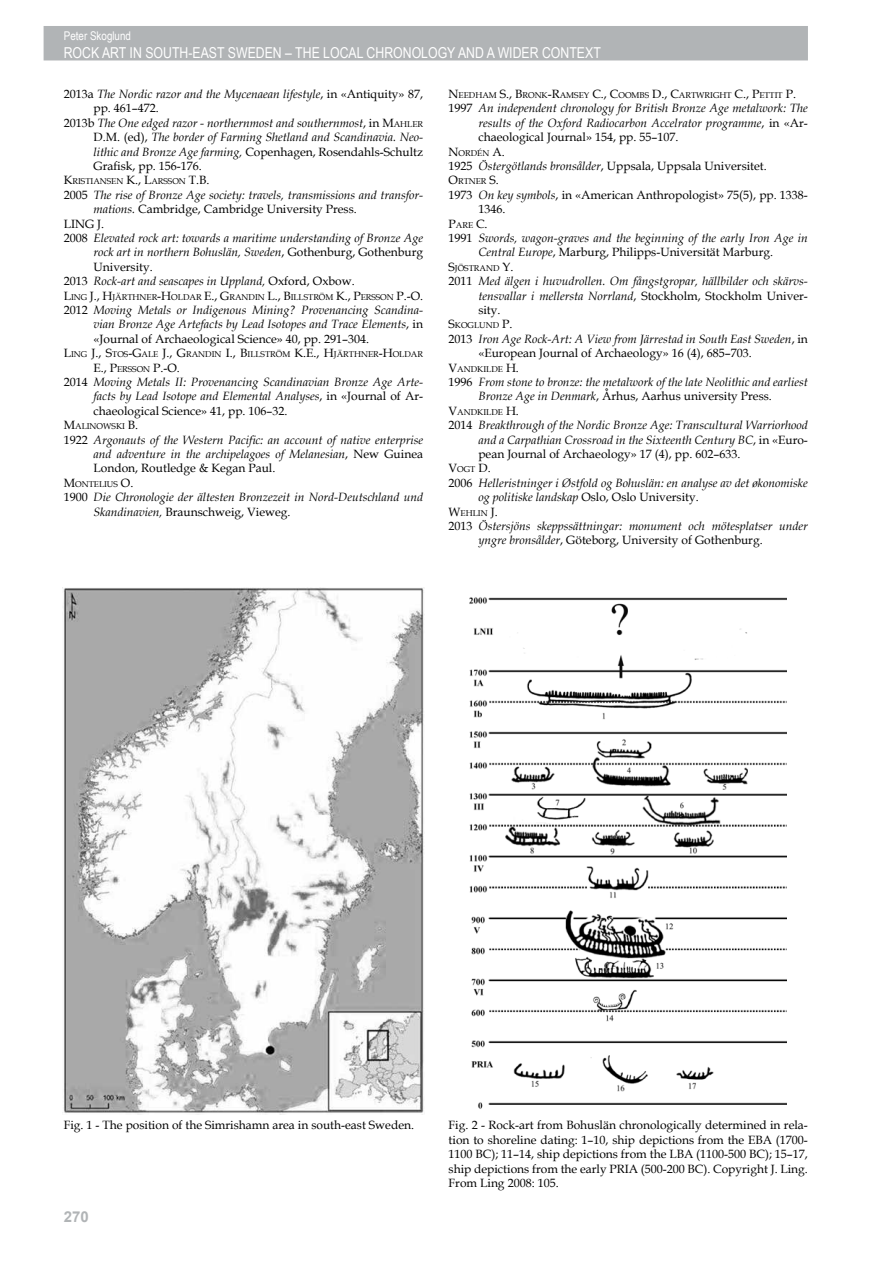
<style>
.page{position:relative;width:893px;height:1263px;background:#fff}
.page>*{position:absolute;margin:0;border:0;box-sizing:border-box;transform-origin:0 0}
.t1{font:15px "Arial Narrow";color:#fff}
.t2{font:700 15px "Arial";color:#b1b4b6}
.t3{font:italic 12px/14.4px "Book Antiqua";color:#000;text-align:justify}
.t4{font:12px/14.4px "Book Antiqua";color:#000}
.t5{font:12px "Book Antiqua";color:#000}
.t6{font:12px "Arial Narrow";color:#fff}
.t7{font:8.4px "Book Antiqua";color:#000}
.s1{font-style:normal}
.s2{font-style:normal;font-size:8.4px}
.s3{font-style:italic}
.s4{font-size:12px}
.s5{font-size:8.4px}
</style>
<div class="page">
<div style="left:44px;top:26px;width:764px;height:34px;background:#b1b4b6"></div>
<img style="left:63px;top:587px;width:361px;height:527px">
<img style="left:470px;top:597px;width:317px;height:512px">
<p class="t6" style="left:64px;top:27px;width:69px">Peter Skoglund</p>
<p class="t1" style="left:64px;top:41px;width:539px">ROCK ART IN SOUTH-EAST SWEDEN – THE LOCAL CHRONOLOGY AND A WIDER CONTEXT</p>
<p class="t3" style="left:64px;top:86px;width:361px"><span class="s1">2013a</span> The Nordic razor and the Mycenaean lifestyle<span class="s1">, in «Antiquity» 87,</span></p>
<p class="t4" style="left:94px;top:101px;width:67px">pp. 461–472.</p>
<p class="t3" style="left:64px;top:115px;width:360px"><span class="s1">2013b</span> The One edged razor - northernmost and southernmost<span class="s1">, in</span> <span class="s1">M</span><span class="s2">AHLER</span></p>
<p class="t3" style="left:94px;top:130px;width:331px"><span class="s1">D.M.</span> <span class="s1">(ed),</span> The border of Farming Shetland and Scandinavia. Neo-</p>
<p class="t4" style="left:94px;top:144px;width:331px"><span class="s3">lithic and Bronze Age farming,</span> Copenhagen, Rosendahls-Schultz</p>
<p class="t4" style="left:94px;top:158px;width:110px">Grafisk, pp. 156-176.</p>
<p class="t7" style="left:64px;top:176px;width:147px"><span class="s4">K</span>RISTIANSEN <span class="s4">K., L</span>ARSSON <span class="s4">T.B.</span></p>
<p class="t3" style="left:64px;top:187px;width:361px"><span class="s1">2005</span> The rise of Bronze Age society: travels, transmissions and transfor-</p>
<p class="t4" style="left:94px;top:202px;width:265px"><span class="s3">mations.</span> Cambridge, Cambridge University Press.</p>
<p class="t4" style="left:64px;top:216px;width:42px">LING J.</p>
<p class="t3" style="left:64px;top:230px;width:361px"><span class="s1">2008</span> Elevated rock art: towards a maritime understanding of Bronze Age</p>
<p class="t3" style="left:94px;top:245px;width:331px">rock art in northern Bohuslän, Sweden<span class="s1">, Gothenburg, Gothenburg</span></p>
<p class="t4" style="left:94px;top:259px;width:61px">University.</p>
<p class="t3" style="left:64px;top:274px;width:292px"><span class="s1">2013</span> Rock-art and seascapes in Uppland, <span class="s1">Oxford, Oxbow.</span></p>
<p class="t7" style="left:64px;top:291px;width:361px"><span class="s4">L</span>ING <span class="s4">J., H</span>JÄRTHNER<span class="s4">-H</span>OLDAR <span class="s4">E., G</span>RANDIN <span class="s4">L., B</span>ILLSTRÖM <span class="s4">K., P</span>ERSSON <span class="s4">P.-O.</span></p>
<p class="t3" style="left:94px;top:302px;width:331px;text-indent:-30px"><span class="s1">2012</span> Moving Metals or Indigenous Mining? Provenancing Scandina&shy;vian Bronze Age Artefacts by Lead Isotopes and Trace Elements<span class="s1">, in «Journal of Archaeological Science» 40, pp. 291–304.</span></p>
<p class="t7" style="left:64px;top:349px;width:360px"><span class="s4">L</span>ING <span class="s4">J., S</span>TOS<span class="s4">-G</span>ALE <span class="s4">J., G</span>RANDIN <span class="s4">I., B</span>ILLSTRÖM <span class="s4">K.E., H</span>JÄRTHNER<span class="s4">-H</span>OLDAR</p>
<p class="t5" style="left:94px;top:359px;width:88px">E., P<span class="s5">ERSSON</span> P.-O.</p>
<p class="t3" style="left:64px;top:374px;width:361px"><span class="s1">2014</span> Moving Metals II: Provenancing Scandinavian Bronze Age Arte-</p>
<p class="t3" style="left:94px;top:389px;width:331px">facts by Lead Isotope and Elemental Analyses<span class="s1">, in «Journal of Ar-</span></p>
<p class="t4" style="left:94px;top:403px;width:195px">chaeological Science» 41, pp. 106–32.</p>
<p class="t7" style="left:64px;top:421px;width:76px"><span class="s4">M</span>ALINOWSKI <span class="s4">B.</span></p>
<p class="t3" style="left:94px;top:432px;width:331px;text-indent:-30px"><span class="s1">1922</span> Argonauts of the Western Pacific: an account of native enterprise and adventure in the archipelagoes of Melanesian<span class="s1">, New Guinea London, Routledge &amp; Kegan Paul.</span></p>
<p class="t7" style="left:64px;top:478px;width:71px"><span class="s4">M</span>ONTELIUS <span class="s4">O.</span></p>
<p class="t3" style="left:94px;top:490px;width:331px;text-indent:-30px"><span class="s1">1900</span> Die Chronologie der ältesten Bronzezeit in Nord-Deutschland und<br>Skandinavien, <span class="s1">Braunschweig, Vieweg.</span></p>
<p class="t7" style="left:449px;top:89px;width:349px"><span class="s4">N</span>EEDHAM <span class="s4">S., B</span>RONK<span class="s4">-R</span>AMSEY <span class="s4">C., C</span>OOMBS <span class="s4">D., C</span>ARTWRIGHT <span class="s4">C., P</span>ETTIT <span class="s4">P.</span></p>
<p class="t3" style="left:478px;top:101px;width:331px;text-indent:-30px"><span class="s1">1997</span> An independent chronology for British Bronze Age metalwork: The results of the Oxford Radiocarbon Accelrator programme<span class="s1">, in «Ar&shy;chaeological Journal» 154, pp. 55–107.</span></p>
<p class="t7" style="left:449px;top:147px;width:58px"><span class="s4">N</span>ORDÉN <span class="s4">A.</span></p>
<p class="t4" style="left:449px;top:158px;width:320px">1925 <span class="s3">Östergötlands bronsålder</span>, Uppsala, Uppsala Universitet.</p>
<p class="t7" style="left:449px;top:176px;width:52px"><span class="s4">O</span>RTNER <span class="s4">S.</span></p>
<p class="t4" style="left:449px;top:187px;width:361px">1973 <span class="s3">On key symbols</span>, in «American Anthropologist» 75(5), pp. 1338-</p>
<p class="t4" style="left:478px;top:202px;width:28px">1346.</p>
<p class="t5" style="left:449px;top:215px;width:41px">P<span class="s5">ARE</span> C.</p>
<p class="t3" style="left:449px;top:230px;width:361px"><span class="s1">1991</span> Swords, wagon-graves and the beginning of the early Iron Age in</p>
<p class="t4" style="left:478px;top:245px;width:296px"><span class="s3">Central Europe</span>, Marburg, Philipps-Universität Marburg.</p>
<p class="t7" style="left:449px;top:262px;width:66px"><span class="s4">S</span>JÖSTRAND <span class="s4">Y.</span></p>
<p class="t3" style="left:478px;top:274px;width:331px;text-indent:-30px"><span class="s1">2011</span> Med älgen i huvudrollen. Om fångstgropar, hällbilder och skärvs&shy;tensvallar i mellersta Norrland<span class="s1">, Stockholm, Stockholm Univer&shy;sity.</span></p>
<p class="t7" style="left:449px;top:320px;width:65px"><span class="s4">S</span>KOGLUND <span class="s4">P.</span></p>
<p class="t4" style="left:478px;top:331px;width:331px;text-indent:-30px">2013 <span class="s3">Iron Age Rock-Art: A View from Järrestad in South East Sweden</span>, in «European Journal of Archaeology» 16 (4), 685–703.</p>
<p class="t7" style="left:449px;top:363px;width:72px"><span class="s4">V</span>ANDKILDE <span class="s4">H.</span></p>
<p class="t3" style="left:449px;top:374px;width:361px;text-align:center"><span class="s1">1996</span> From stone to bronze: the metalwork of the late Neolithic and earliest<br>Bronze Age in Denmark<span class="s1">, Århus, Aarhus university Press.</span></p>
<p class="t7" style="left:449px;top:406px;width:72px"><span class="s4">V</span>ANDKILDE <span class="s4">H.</span></p>
<p class="t3" style="left:449px;top:418px;width:361px"><span class="s1">2014</span> Breakthrough of the Nordic Bronze Age: Transcultural Warriorhood</p>
<p class="t3" style="left:478px;top:432px;width:331px">and a Carpathian Crossroad in the Sixteenth Century BC<span class="s1">, in «Euro-</span></p>
<p class="t4" style="left:478px;top:446px;width:263px">pean Journal of Archaeology» 17 (4), pp. 602–633.</p>
<p class="t5" style="left:449px;top:460px;width:44px">V<span class="s5">OGT</span> D.</p>
<p class="t3" style="left:449px;top:475px;width:361px"><span class="s1">2006</span> Helleristninger i Østfold og Bohuslän: en analyse av det økonomiske</p>
<p class="t4" style="left:478px;top:490px;width:222px"><span class="s3">og politiske landskap</span> Oslo, Oslo University.</p>
<p class="t7" style="left:449px;top:507px;width:51px"><span class="s4">W</span>EHLIN <span class="s4">J.</span></p>
<p class="t3" style="left:478px;top:518px;width:331px;text-indent:-30px"><span class="s1">2013</span> Östersjöns skeppssättningar: monument och mötesplatser under yngre bronsålder<span class="s1">, Göteborg, University of Gothenburg.</span></p>
<p class="t4" style="left:64px;top:1117px;width:352px">Fig. 1 - The position of the Simrishamn area in south-east Sweden.</p>
<p class="t4" style="left:449px;top:1118px;width:361px;text-align:justify">Fig. 2 - Rock-art from Bohuslän chronologically determined in rela&shy;tion to shoreline dating: 1–10, ship depictions from the EBA (1700- 1100 BC); 11–14, ship depictions from the LBA (1100-500 BC); 15–17, ship depictions from the early PRIA (500-200 BC). Copyright J. Ling.<br>From Ling 2008: 105.</p>
<p class="t2" style="left:64px;top:1206px;width:27px">270</p>
</div>
